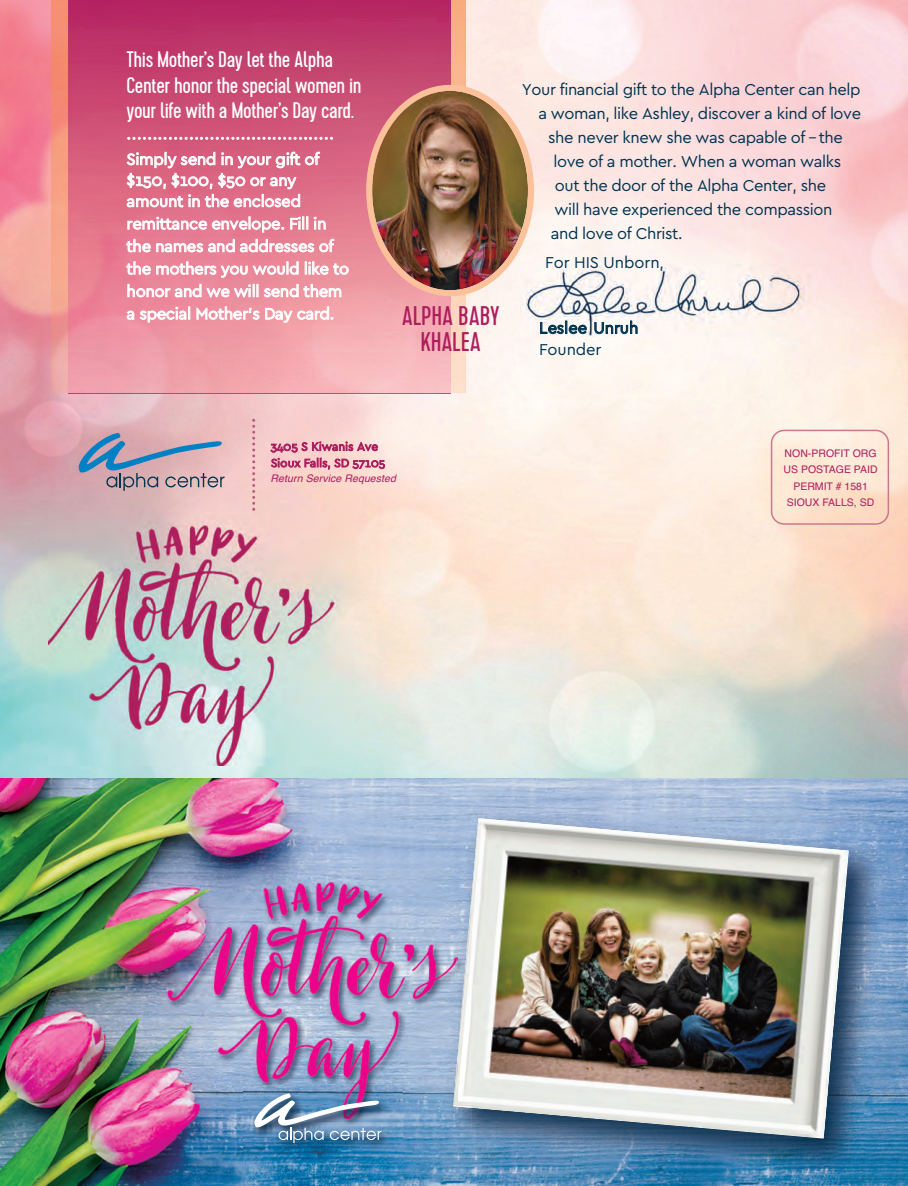
<style>
.page{position:relative;width:908px;height:1186px;background:#fff}
.page>*{position:absolute;margin:0;border:0;box-sizing:border-box;transform-origin:0 0}
.t1{font:27px/25.5px "Cervo";letter-spacing:-.005em;color:#ae1d5e;text-align:center}
.t2{font:22.5px/25.5px "Cervo";letter-spacing:-.015em;color:#fff}
.t3{font:16.5px/22.5px "Cera Basic";letter-spacing:-.02em;color:#fff}
.t4{font:16.5px "Cera Basic";letter-spacing:-.025em;color:#003350}
.t5{font:16.5px/21.1px "Cera Basic";letter-spacing:-.005em;color:#003350}
.t6{font:12px/16.5px "Cera Basic";color:#ae1d5e}
.t7{font:10.5px/16.5px "Helvetica";color:#ae1d5e;text-align:center}
.t8{font:italic 10.5px "Helvetica";letter-spacing:.01em;color:#ae1d5e}
</style>
<div class="page">
<img style="left:0;top:0;width:908px;height:1186px">
<h2 class="t2" style="left:126px;top:50px;width:237px">This Mother’s Day let the Alpha<br>Center honor the special women in your life with a Mother’s Day card.</h2>
<p class="t3" style="left:126px;top:122px;width:209px;line-height:25.5px">........................................<br>Simply send in your gift of</p>
<p class="t3" style="left:126px;top:170px;width:176px;line-height:21px">$150, $100, $50 or any amount in the enclosed</p>
<p class="t3" style="left:126px;top:213px;width:224px">remittance envelope. Fill in the names and addresses of the mothers you would like to honor and we will send them a special Mother’s Day card.</p>
<h1 class="t1" style="left:402px;top:307px;width:99px">ALPHA BABY<br>KHALEA</h1>
<p class="t4" style="left:522px;top:83px;width:340px">Your financial gift to the Alpha Center can help</p>
<p class="t4" style="left:538px;top:107px;width:324px">a woman, like Ashley, discover a kind of love</p>
<p class="t4" style="left:548px;top:131px;width:296px">she never knew she was capable of –the</p>
<p class="t4" style="left:553px;top:155px;width:289px">love of a mother. When a woman walks</p>
<p class="t4" style="left:555px;top:179px;width:273px">out the door of the Alpha Center, she</p>
<p class="t4" style="left:555px;top:203px;width:280px">will have experienced the compassion</p>
<p class="t4" style="left:551px;top:227px;width:133px">and love of Christ.</p>
<p class="t5" style="left:545px;top:252px;width:120px">For HIS Unborn,</p>
<p class="t5" style="left:539px;top:318px;width:101px">Leslee Unruh<br>Founder</p>
<p class="t6" style="left:271px;top:439px;width:116px">3405 S Kiwanis Ave<br>Sioux Falls, SD 57105</p>
<p class="t8" style="left:271px;top:472px;width:127px">Return Service Requested</p>
<p class="t7" style="left:784px;top:445px;width:96px">NON-PROFIT ORG<br>US POSTAGE PAID<br>PERMIT # 1581<br>SIOUX FALLS, SD</p>
</div>
